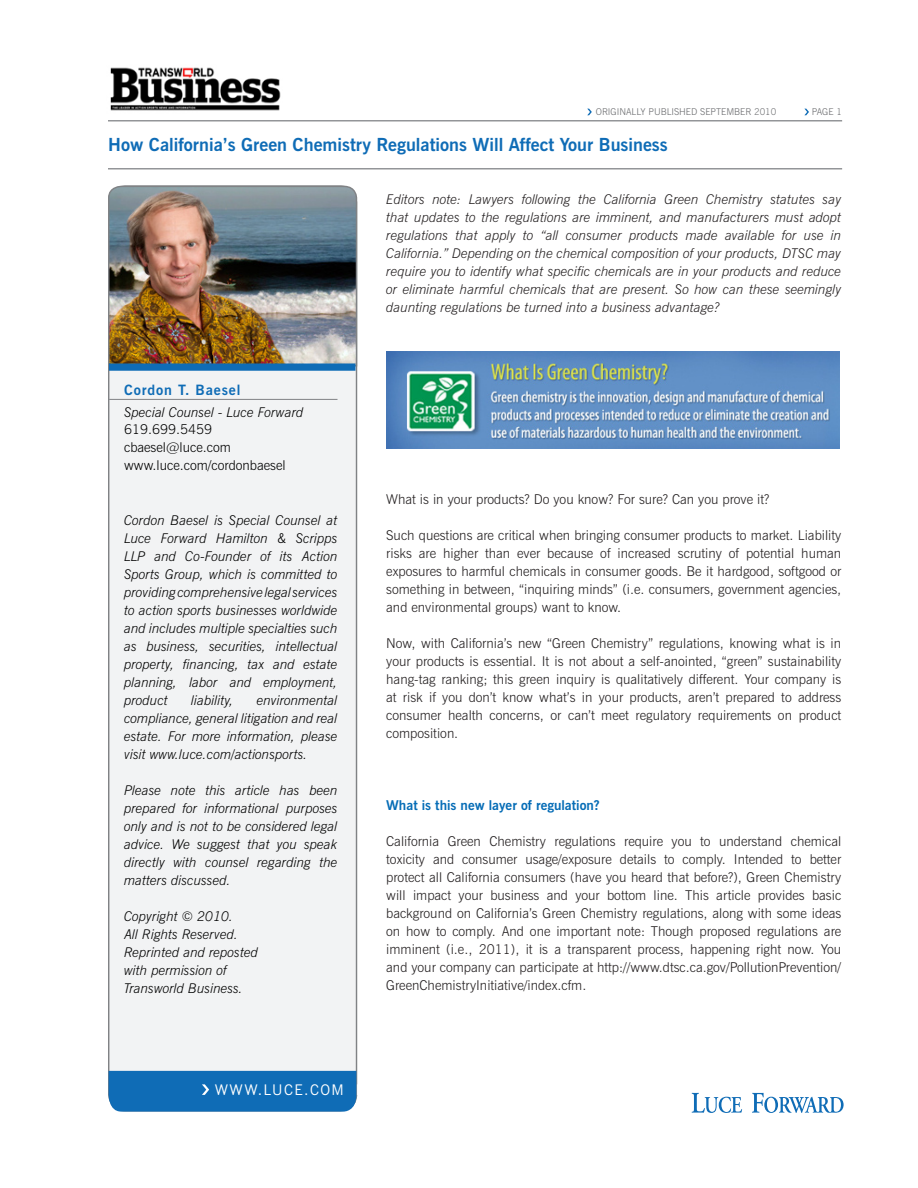
<style>
.page{position:relative;width:918px;height:1188px;background:#fff}
.page>*{position:absolute;margin:0;border:0;box-sizing:border-box;transform-origin:0 0}
.t1{font:700 18px "News Gothic BT";color:#0f6cb6}
.t2{font:14.7px "News Gothic BT";letter-spacing:.1em;color:#fff}
.t3{font:700 14.25px "News Gothic BT";letter-spacing:.06em;color:#0f6cb6}
.t4{font:300 13.5px/18px "News Gothic BT";color:#231f20;text-align:justify}
.t5{font:italic 300 13.5px/18px "News Gothic BT";color:#000;text-align:justify}
.t6{font:italic 300 13.5px/18px "News Gothic BT";color:#231f20;text-align:justify}
.t7{font:300 13.5px "News Gothic BT";color:#000}
.t8{font:700 13.5px "News Gothic BT";color:#056cb6}
.t9{font:300 9.45px "News Gothic BT";color:#6c6d70}
</style>
<div class="page">
<svg style="left:692px;top:1093px;width:50px;height:20px"></svg>
<svg style="left:752px;top:1093px;width:92px;height:20px"></svg>
<hr style="left:108px;top:120px;width:734px;height:2px;background:#939598">
<img style="left:110px;top:67px;width:171px;height:44px">
<hr style="left:108px;top:168px;width:734px;height:2px;background:#939598">
<div style="left:109px;top:186px;width:248px;height:925px;background:#f2f3f4;border-radius:17px"></div>
<div style="left:109px;top:1071px;width:247px;height:41px;background:#0f6cb6"></div>
<svg style="left:587px;top:109px;width:5px;height:6px"></svg>
<svg style="left:804px;top:109px;width:5px;height:6px"></svg>
<hr style="left:109px;top:399px;width:229px;height:1px;background:#808285">
<img style="left:108px;top:185px;width:250px;height:182px">
<div style="left:109px;top:363px;width:246px;height:8px;background:#0f6cb6"></div>
<img style="left:387px;top:351px;width:452px;height:97px">
<p class="t9" style="left:596px;top:106px;width:182px">ORIGINALLY PUBLISHED SEPTEMBER 2010</p>
<p class="t9" style="left:812px;top:106px;width:32px">PAGE 1</p>
<p class="t1" style="left:108px;top:133px;width:561px">How California’s Green Chemistry Regulations Will Affect Your Business</p>
<p class="t3" style="left:124px;top:381px;width:118px">Cordon T. Baesel</p>
<p class="t5" style="left:124px;top:403px;width:181px">Special Counsel - Luce Forward</p>
<p class="t7" style="left:124px;top:421px;width:90px">619.699.5459</p>
<p class="t7" style="left:124px;top:439px;width:108px">cbaesel@luce.com</p>
<p class="t7" style="left:124px;top:457px;width:163px">www.luce.com/cordonbaesel</p>
<p class="t5" style="left:124px;top:512px;width:215px">Cordon Baesel is Special Counsel at Luce Forward Hamilton &amp; Scripps LLP and Co-Founder of its Action Sports Group, which is committed to providing comprehensive legal services to action sports businesses worldwide and includes multiple specialties such as business, securities, intellectual property, financing, tax and estate planning, labor and employment, product</p>
<p class="t5" style="left:124px;top:692px;width:215px;text-indent:133px">environmental compliance, general litigation and real estate. For more information, please visit www.luce.com/actionsports.</p>
<p class="t5" style="left:124px;top:782px;width:215px">Please note this article has been prepared for informational purposes only and is not to be considered legal advice. We suggest that you speak directly with counsel regarding the matters discussed.</p>
<p class="t5" style="left:124px;top:908px;width:111px">Copyright © 2010.</p>
<p class="t5" style="left:124px;top:926px;width:116px">All Rights Reserved.</p>
<p class="t5" style="left:124px;top:944px;width:135px">Reprinted and reposted</p>
<p class="t5" style="left:124px;top:962px;width:104px">with permission of</p>
<p class="t5" style="left:124px;top:980px;width:120px">Transworld Business.</p>
<p class="t5" style="left:191px;top:692px;width:44px">liability,</p>
<p class="t6" style="left:386px;top:190px;width:457px">Editors note: Lawyers following the California Green Chemistry statutes say that updates to the regulations are imminent, and manufacturers must adopt regulations that apply to “all consumer products made available for use in California.” Depending on the chemical composition of your products, DTSC may require you to identify what specific chemicals are in your products and reduce or eliminate harmful chemicals that are present. So how can these seemingly daunting regulations be turned into a business advantage?</p>
<p class="t4" style="left:386px;top:490px;width:385px">What is in your products? Do you know? For sure? Can you prove it?</p>
<p class="t4" style="left:386px;top:526px;width:457px">Such questions are critical when bringing consumer products to market. Liability risks are higher than ever because of increased scrutiny of potential human exposures to harmful chemicals in consumer goods. Be it hardgood, softgood or something in between, “inquiring minds” (i.e. consumers, government agencies, and environmental groups) want to know.</p>
<p class="t4" style="left:386px;top:634px;width:457px">Now, with California’s new “Green Chemistry” regulations, knowing what is in your products is essential. It is not about a self-anointed, “green” sustainability hang-tag ranking; this green inquiry is qualitatively different. Your company is at risk if you don’t know what’s in your products, aren’t prepared to address consumer health concerns, or can’t meet regulatory requirements on product composition.</p>
<p class="t8" style="left:386px;top:797px;width:215px">What is this new layer of regulation?</p>
<p class="t4" style="left:386px;top:832px;width:457px">California Green Chemistry regulations require you to understand chemical toxicity and consumer usage/exposure details to comply. Intended to better protect all California consumers (have you heard that before?), Green Chemistry will impact your business and your bottom line. This article provides basic background on California’s Green Chemistry regulations, along with some ideas on how to comply. And one important note: Though proposed regulations are imminent (i.e., 2011), it is a transparent process, happening right now. You and your company can participate at http://www.dtsc.ca.gov/PollutionPrevention/ GreenChemistryInitiative/index.cfm.</p>
<p class="t2" style="left:215px;top:1081px;width:131px">WWW.LUCE.COM</p>
<p class="t2" style="left:276px;top:1081px;width:131px">WWW.LUCE.COM</p>
</div>
